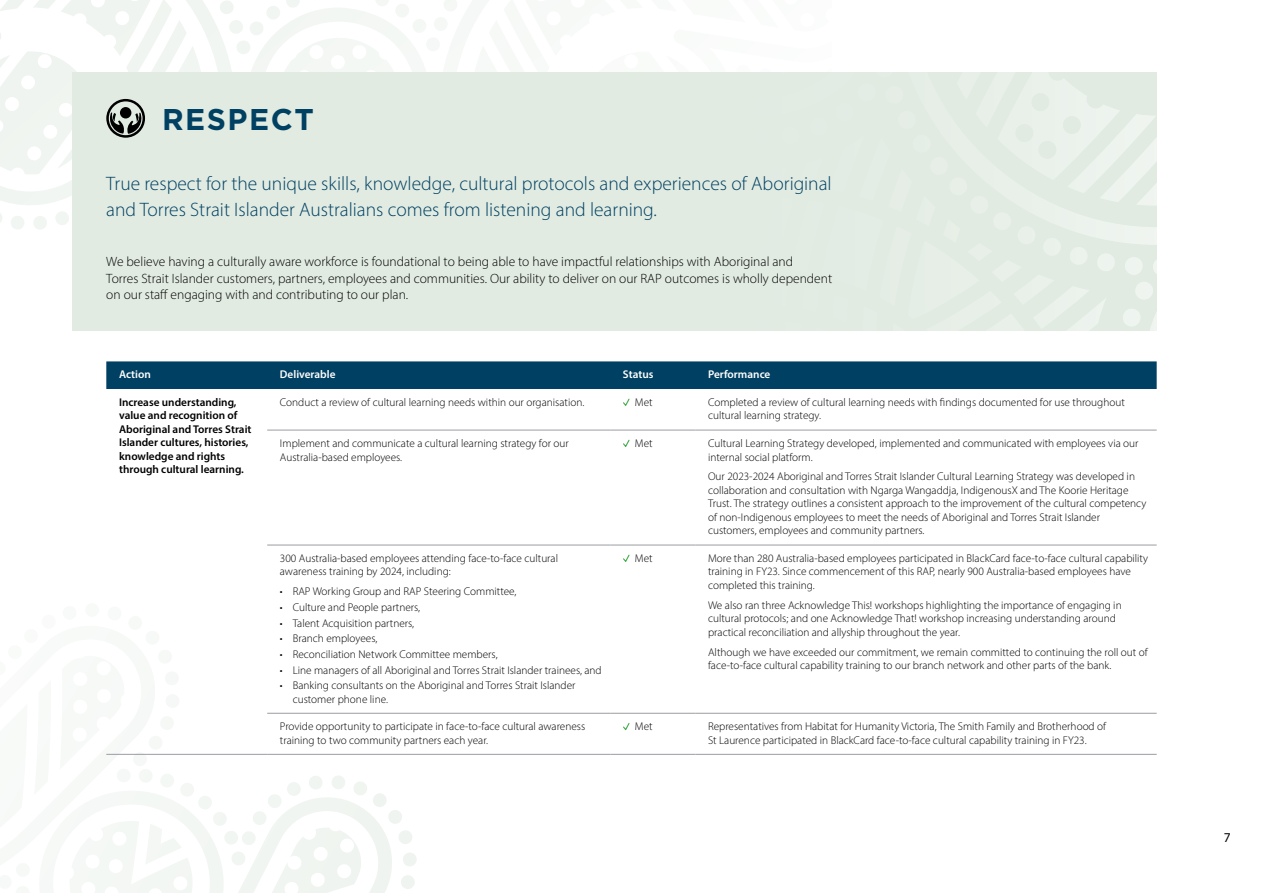
<style>
.page{position:relative;width:1263px;height:893px;background:#fff}
.page>*{position:absolute;margin:0;border:0;box-sizing:border-box;transform-origin:0 0}
.H1_alt_LRG_revised{font:700 30px "Gotham";letter-spacing:.05em;color:#004062}
._15_Intro_14_18_Light{font:300 19.5px/25.5px "Myriad Pro";color:#004062}
._15_Body_9_11{font:300 13.5px/16.5px "Myriad Pro";color:#000}
.t1{font:13.5px "Myriad Pro";color:#000}
.Table_body{font:300 11.25px/13.5px "Myriad Pro";color:#000}
.Table_body-2{font:600 11.25px/13.5px "Myriad Pro";color:#000}
.Table_header{font:600 11.25px "Myriad Pro";color:#fff}
</style>
<div class="page">
<svg style="left:79px;top:712px;width:405px;height:181px"></svg>
<svg style="left:0;top:0;width:1157px;height:330px"></svg>
<div style="left:106px;top:361px;width:1051px;height:28px;background:#004062"></div>
<hr style="left:267px;top:430px;width:343px;height:1px;background:#9b9ca2">
<hr style="left:610px;top:430px;width:85px;height:1px;background:#9b9ca2">
<hr style="left:695px;top:430px;width:462px;height:1px;background:#9b9ca2">
<hr style="left:267px;top:545px;width:343px;height:1px;background:#9b9ca2">
<hr style="left:610px;top:545px;width:85px;height:1px;background:#9b9ca2">
<hr style="left:695px;top:545px;width:462px;height:1px;background:#9b9ca2">
<hr style="left:267px;top:713px;width:343px;height:1px;background:#9b9ca2">
<hr style="left:610px;top:713px;width:85px;height:1px;background:#9b9ca2">
<hr style="left:695px;top:713px;width:462px;height:1px;background:#9b9ca2">
<hr style="left:267px;top:754px;width:343px;height:1px;background:#9b9ca2">
<hr style="left:610px;top:754px;width:85px;height:1px;background:#9b9ca2">
<hr style="left:695px;top:754px;width:462px;height:1px;background:#9b9ca2">
<hr style="left:106px;top:754px;width:161px;height:1px;background:#9b9ca2">
<svg style="left:623px;top:398px;width:7px;height:8px"></svg>
<svg style="left:623px;top:439px;width:7px;height:8px"></svg>
<svg style="left:623px;top:554px;width:7px;height:8px"></svg>
<svg style="left:623px;top:723px;width:7px;height:8px"></svg>
<h1 class="H1_alt_LRG_revised" style="left:162px;top:100px;width:153px">RESPECT</h1>
<p class="_15_Intro_14_18_Light" style="left:106px;top:171px;width:727px">True respect for the unique skills, knowledge, cultural protocols and experiences of Aboriginal and Torres Strait Islander Australians comes from listening and learning.</p>
<p class="_15_Body_9_11" style="left:106px;top:253px;width:727px">We believe having a culturally aware workforce is foundational to being able to have impactful relationships with Aboriginal and<br>Torres Strait Islander customers, partners, employees and communities. Our ability to deliver on our RAP outcomes is wholly dependent on our staff engaging with and contributing to our plan.</p>
<p class="Table_header" style="left:119px;top:367px;width:33px">Action</p>
<p class="Table_header" style="left:280px;top:367px;width:57px">Deliverable</p>
<p class="Table_header" style="left:623px;top:367px;width:32px">Status</p>
<p class="Table_header" style="left:708px;top:367px;width:64px">Performance</p>
<p class="Table_body-2" style="left:119px;top:395px;width:134px">Increase understanding, value and recognition of<br>Aboriginal and Torres Strait<br>Islander cultures, histories, knowledge and rights through cultural learning.</p>
<p class="Table_body" style="left:280px;top:395px;width:306px">Conduct a review of cultural learning needs within our organisation.</p>
<p class="Table_body" style="left:635px;top:395px;width:19px">Met</p>
<p class="Table_body" style="left:708px;top:395px;width:418px">Completed a review of cultural learning needs with findings documented for use throughout cultural learning strategy.</p>
<p class="Table_body" style="left:280px;top:436px;width:290px">Implement and communicate a cultural learning strategy for our<br>Australia-based employees.</p>
<p class="Table_body" style="left:635px;top:436px;width:19px">Met</p>
<p class="Table_body" style="left:708px;top:436px;width:432px">Cultural Learning Strategy developed, implemented and communicated with employees via our internal social platform.</p>
<p class="Table_body" style="left:708px;top:470px;width:440px">Our 2023-2024 Aboriginal and Torres Strait Islander Cultural Learning Strategy was developed in collaboration and consultation with Ngarga Wangaddja, IndigenousX and The Koorie Heritage Trust. The strategy outlines a consistent approach to the improvement of the cultural competency of non-Indigenous employees to meet the needs of Aboriginal and Torres Strait Islander customers, employees and community partners.</p>
<p class="Table_body" style="left:280px;top:551px;width:280px">300 Australia-based employees attending face-to-face cultural awareness training by 2024, including:</p>
<p class="Table_body" style="left:280px;top:585px;width:238px">• RAP Working Group and RAP Steering Committee,</p>
<p class="Table_body" style="left:280px;top:600px;width:142px">• Culture and People partners,</p>
<p class="Table_body" style="left:280px;top:616px;width:136px">• Talent Acquisition partners,</p>
<p class="Table_body" style="left:280px;top:632px;width:99px">• Branch employees,</p>
<p class="Table_body" style="left:280px;top:647px;width:219px">• Reconciliation Network Committee members,</p>
<p class="Table_body" style="left:280px;top:663px;width:323px">• Line managers of all Aboriginal and Torres Strait Islander trainees, and</p>
<p class="Table_body" style="left:293px;top:678px;width:284px;text-indent:-13px">• Banking consultants on the Aboriginal and Torres Strait Islander customer phone line.</p>
<p class="Table_body" style="left:635px;top:551px;width:19px">Met</p>
<p class="Table_body" style="left:708px;top:551px;width:442px">More than 280 Australia-based employees participated in BlackCard face-to-face cultural capability training in FY23. Since commencement of this RAP, nearly 900 Australia-based employees have completed this training.</p>
<p class="Table_body" style="left:708px;top:598px;width:415px">We also ran three Acknowledge This! workshops highlighting the importance of engaging in cultural protocols; and one Acknowledge That! workshop increasing understanding around practical reconciliation and allyship throughout the year.</p>
<p class="Table_body" style="left:708px;top:645px;width:441px">Although we have exceeded our commitment, we remain committed to continuing the roll out of face-to-face cultural capability training to our branch network and other parts of the bank.</p>
<p class="Table_body" style="left:280px;top:720px;width:307px">Provide opportunity to participate in face-to-face cultural awareness training to two community partners each year.</p>
<p class="Table_body" style="left:635px;top:720px;width:19px">Met</p>
<p class="Table_body" style="left:708px;top:720px;width:400px">Representatives from Habitat for Humanity Victoria, The Smith Family and Brotherhood of<br>St Laurence participated in BlackCard face-to-face cultural capability training in FY23.</p>
<p class="t1" style="left:1224px;top:830px;width:8px">7</p>
</div>
